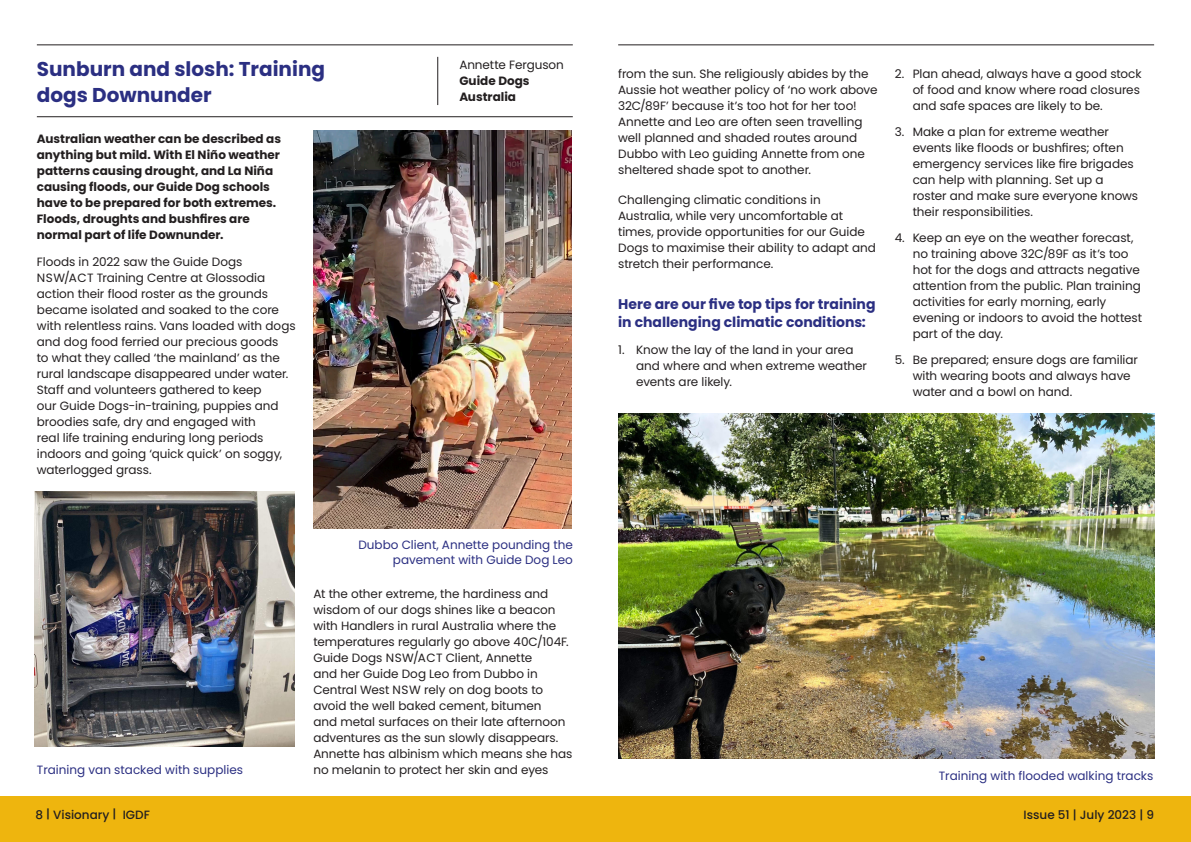
<style>
.page{position:relative;width:1191px;height:842px;background:#fff}
.page>*{position:absolute;margin:0;border:0;box-sizing:border-box;transform-origin:0 0}
.t1{font:700 20px/26px "Poppins";color:#2b2f82}
.Body_Bold{font:700 14px/18px "Poppins";color:#2b2f82}
.Body_text{font:12px/16px "Poppins";letter-spacing:-.005em;color:#231f20}
.Body_text-2{font:700 12px/16px "Poppins";color:#231f20}
.t2{font:12px/15px "Poppins";color:#2b2f82;text-align:right}
.t3{font:500 12px "Poppins";color:#231f20}
.s1{font-weight:400}
</style>
<div class="page">
<div style="left:0;top:797px;width:1191px;height:45px;background:#eeb50e"></div>
<hr style="left:37px;top:44px;width:536px;height:1px;background:#231f20">
<hr style="left:618px;top:44px;width:536px;height:1px;background:#231f20">
<hr style="left:437px;top:57px;width:1px;height:48px;background:#231f20">
<hr style="left:37px;top:116px;width:536px;height:1px;background:#231f20">
<img style="left:35px;top:492px;width:259px;height:254px">
<img style="left:313px;top:131px;width:258px;height:398px">
<img style="left:619px;top:414px;width:535px;height:344px">
<h2 class="t1" style="left:37px;top:56px;width:290px">Sunburn and slosh: Training dogs Downunder</h2>
<p class="Body_text-2" style="left:459px;top:57px;width:106px"><span class="s1">Annette Ferguson<br></span>Guide Dogs<br>Australia</p>
<p class="Body_text-2" style="left:37px;top:131px;width:246px">Australian weather can be described as anything but mild. With El Niño weather patterns causing drought, and La Niña causing floods, our Guide Dog schools have to be prepared for both extremes.<br>Floods, droughts and bushfires are normal part of life Downunder.</p>
<p class="Body_text" style="left:37px;top:254px;width:260px">Floods in 2022 saw the Guide Dogs NSW/ACT Training Centre at Glossodia action their flood roster as the grounds became isolated and soaked to the core with relentless rains. Vans loaded with dogs and dog food ferried our precious goods<br>to what they called ‘the mainland’ as the rural landscape disappeared under water.<br>Staff and volunteers gathered to keep<br>our Guide Dogs-in-training, puppies and broodies safe, dry and engaged with<br>real life training enduring long periods indoors and going ‘quick quick’ on soggy, waterlogged grass.</p>
<p class="t2" style="left:37px;top:762px;width:208px">Training van stacked with supplies</p>
<p class="t2" style="left:358px;top:538px;width:216px">Dubbo Client, Annette pounding the pavement with Guide Dog Leo</p>
<p class="Body_text" style="left:313px;top:586px;width:261px">At the other extreme, the hardiness and wisdom of our dogs shines like a beacon with Handlers in rural Australia where the temperatures regularly go above 40C/104F.<br>Guide Dogs NSW/ACT Client, Annette<br>and her Guide Dog Leo from Dubbo in Central West NSW rely on dog boots to avoid the well baked cement, bitumen<br>and metal surfaces on their late afternoon adventures as the sun slowly disappears.<br>Annette has albinism which means she has no melanin to protect her skin and eyes</p>
<p class="Body_text" style="left:618px;top:66px;width:261px">from the sun. She religiously abides by the Aussie hot weather policy of ‘no work above 32C/89F’ because it’s too hot for her too!<br>Annette and Leo are often seen travelling well planned and shaded routes around Dubbo with Leo guiding Annette from one sheltered shade spot to another.</p>
<p class="Body_text" style="left:618px;top:192px;width:259px">Challenging climatic conditions in Australia, while very uncomfortable at times, provide opportunities for our Guide Dogs to maximise their ability to adapt and stretch their performance.</p>
<p class="Body_Bold" style="left:618px;top:295px;width:259px">Here are our five top tips for training in challenging climatic conditions:</p>
<p class="Body_text" style="left:636px;top:342px;width:232px;text-indent:-18px">1. Know the lay of the land in your area and where and when extreme weather events are likely.</p>
<p class="Body_text" style="left:912px;top:66px;width:230px;text-indent:-18px">2. Plan ahead, always have a good stock of food and know where road closures and safe spaces are likely to be.</p>
<p class="Body_text" style="left:912px;top:124px;width:227px;text-indent:-18px">3. Make a plan for extreme weather events like floods or bushfires; often emergency services like fire brigades can help with planning. Set up a roster and make sure everyone knows their responsibilities.</p>
<p class="Body_text" style="left:912px;top:229px;width:231px;text-indent:-18px">4. Keep an eye on the weather forecast, no training above 32C/89F as it’s too hot for the dogs and attracts negative attention from the public. Plan training activities for early morning, early evening or indoors to avoid the hottest part of the day.</p>
<p class="Body_text" style="left:912px;top:351px;width:227px;text-indent:-18px">5. Be prepared; ensure dogs are familiar with wearing boots and always have water and a bowl on hand.</p>
<p class="t2" style="left:938px;top:768px;width:216px">Training with flooded walking tracks</p>
<p class="t3" style="left:35px;top:808px;width:116px">8 | Visionary | IGDF</p>
<p class="t3" style="left:1023px;top:808px;width:132px">Issue 51 | July 2023 | 9</p>
</div>
